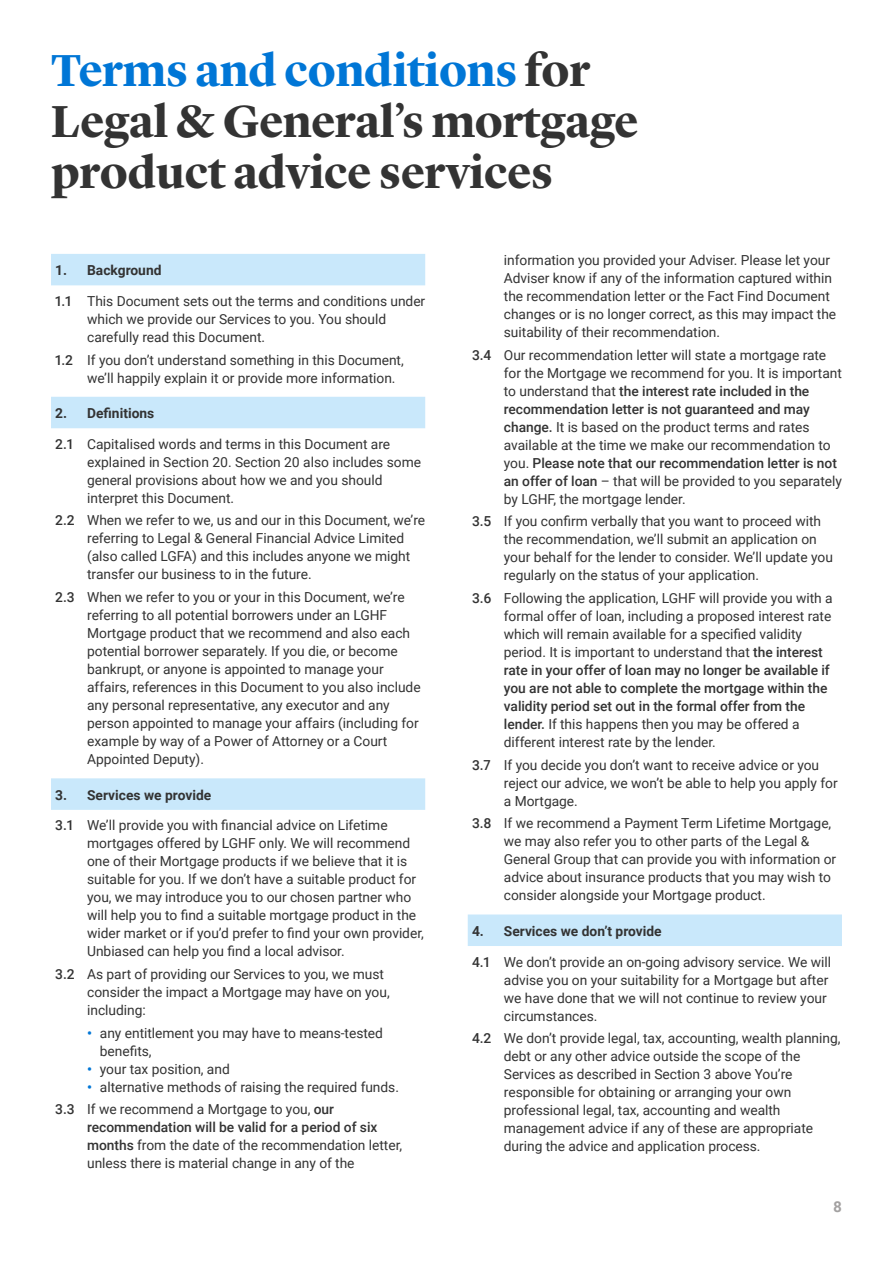
<style>
.page{position:relative;width:893px;height:1263px;background:#fff}
.page>*{position:absolute;margin:0;border:0;box-sizing:border-box;transform-origin:0 0}
.H2_Lyon_Bd{font:700 46.5px/51px "Lyon Display";color:#333}
.t1{font:700 15px "Roboto";color:#a3a1a1}
.t2{font:13.8px/18px "Roboto";letter-spacing:-.005em;color:#333}
.t3{font:700 13.8px "Roboto";color:#333}
.s1{color:#0076d6}
.s2{font-weight:500}
.s3{font-weight:700;color:#0076d6}
</style>
<div class="page">
<div style="left:51px;top:254px;width:374px;height:31px;background:#c9e8fb"></div>
<div style="left:51px;top:397px;width:374px;height:31px;background:#c9e8fb"></div>
<div style="left:51px;top:778px;width:374px;height:32px;background:#c9e8fb"></div>
<div style="left:468px;top:914px;width:374px;height:32px;background:#c9e8fb"></div>
<p class="H2_Lyon_Bd" style="left:51px;top:41px;width:589px"><span class="s1">Terms and conditions</span> for<br>Legal &amp; General’s mortgage product advice services</p>
<p class="t3" style="left:55px;top:261px;width:108px">1. Background</p>
<p class="t2" style="left:87px;top:291px;width:340px;text-indent:-32px"><span class="s2">1.1</span> This Document sets out the terms and conditions under which we provide our Services to you. You should carefully read this Document.</p>
<p class="t2" style="left:87px;top:350px;width:318px;text-indent:-32px"><span class="s2">1.2</span> If you don’t understand something in this Document, we’ll happily explain it or provide more information.</p>
<p class="t3" style="left:55px;top:403px;width:101px">2. Definitions</p>
<p class="t2" style="left:87px;top:434px;width:335px;text-indent:-32px"><span class="s2">2.1</span> Capitalised words and terms in this Document are explained in Section 20. Section 20 also includes some general provisions about how we and you should interpret this Document.</p>
<p class="t2" style="left:87px;top:511px;width:339px;text-indent:-32px"><span class="s2">2.2</span> When we refer to we, us and our in this Document, we’re referring to Legal &amp; General Financial Advice Limited (also called LGFA) and this includes anyone we might transfer our business to in the future.</p>
<p class="t2" style="left:87px;top:588px;width:335px;text-indent:-32px"><span class="s2">2.3</span> When we refer to you or your in this Document, we’re referring to all potential borrowers under an LGHF Mortgage product that we recommend and also each potential borrower separately. If you die, or become bankrupt, or anyone is appointed to manage your affairs, references in this Document to you also include any personal representative, any executor and any person appointed to manage your affairs (including for example by way of a Power of Attorney or a Court Appointed Deputy).</p>
<p class="t3" style="left:55px;top:785px;width:157px">3. Services we provide</p>
<p class="t2" style="left:87px;top:816px;width:338px;text-indent:-32px"><span class="s2">3.1</span> We’ll provide you with financial advice on Lifetime mortgages offered by LGHF only. We will recommend one of their Mortgage products if we believe that it is suitable for you. If we don’t have a suitable product for you, we may introduce you to our chosen partner who will help you to find a suitable mortgage product in the wider market or if you’d prefer to find your own provider, Unbiased can help you find a local advisor.</p>
<p class="t2" style="left:87px;top:965px;width:304px;text-indent:-32px"><span class="s2">3.2</span> As part of providing our Services to you, we must consider the impact a Mortgage may have on you, including:</p>
<p class="t2" style="left:100px;top:1023px;width:285px;text-indent:-13px"><span class="s3">•</span> any entitlement you may have to means-tested benefits,</p>
<p class="t2" style="left:87px;top:1059px;width:144px"><span class="s3">•</span> your tax position, and</p>
<p class="t2" style="left:87px;top:1077px;width:313px"><span class="s3">•</span> alternative methods of raising the required funds.</p>
<p class="t2" style="left:87px;top:1100px;width:316px;text-indent:-32px"><span class="s2">3.3</span> If we recommend a Mortgage to you, <span class="s2">our recommendation will be valid for a period of six months</span> from the date of the recommendation letter, unless there is material change in any of the</p>
<p class="t2" style="left:504px;top:250px;width:334px">information you provided your Adviser. Please let your Adviser know if any of the information captured within the recommendation letter or the Fact Find Document changes or is no longer correct, as this may impact the suitability of their recommendation.</p>
<p class="t2" style="left:504px;top:345px;width:340px;text-indent:-32px"><span class="s2">3.4</span> Our recommendation letter will state a mortgage rate for the Mortgage we recommend for you. It is important to understand that <span class="s2">the interest rate included in the recommendation letter is not guaranteed and may change.</span> It is based on the product terms and rates available at the time we make our recommendation to you. <span class="s2">Please note that our recommendation letter is not an offer of loan</span> – that will be provided to you separately by LGHF, the mortgage lender.</p>
<p class="t2" style="left:504px;top:512px;width:331px;text-indent:-32px"><span class="s2">3.5</span> If you confirm verbally that you want to proceed with the recommendation, we’ll submit an application on your behalf for the lender to consider. We’ll update you regularly on the status of your application.</p>
<p class="t2" style="left:504px;top:588px;width:330px;text-indent:-32px"><span class="s2">3.6</span> Following the application, LGHF will provide you with a formal offer of loan, including a proposed interest rate which will remain available for a specified validity period. It is important to understand that <span class="s2">the interest rate in your offer of loan may no longer be available if you are not able to complete the mortgage within the validity period set out in the formal offer from the lender.</span> If this happens then you may be offered a different interest rate by the lender.</p>
<p class="t2" style="left:504px;top:755px;width:335px;text-indent:-32px"><span class="s2">3.7</span> If you decide you don’t want to receive advice or you reject our advice, we won’t be able to help you apply for a Mortgage.</p>
<p class="t2" style="left:504px;top:814px;width:334px;text-indent:-32px"><span class="s2">3.8</span> If we recommend a Payment Term Lifetime Mortgage, we may also refer you to other parts of the Legal &amp; General Group that can provide you with information or advice about insurance products that you may wish to consider alongside your Mortgage product.</p>
<p class="t3" style="left:472px;top:921px;width:191px">4. Services we don’t provide</p>
<p class="t2" style="left:504px;top:952px;width:329px;text-indent:-32px"><span class="s2">4.1</span> We don’t provide an on-going advisory service. We will advise you on your suitability for a Mortgage but after we have done that we will not continue to review your circumstances.</p>
<p class="t2" style="left:504px;top:1029px;width:338px;text-indent:-32px"><span class="s2">4.2</span> We don’t provide legal, tax, accounting, wealth planning, debt or any other advice outside the scope of the Services as described in Section 3 above You’re responsible for obtaining or arranging your own professional legal, tax, accounting and wealth management advice if any of these are appropriate during the advice and application process.</p>
<p class="t1" style="left:833px;top:1196px;width:10px">8</p>
</div>
